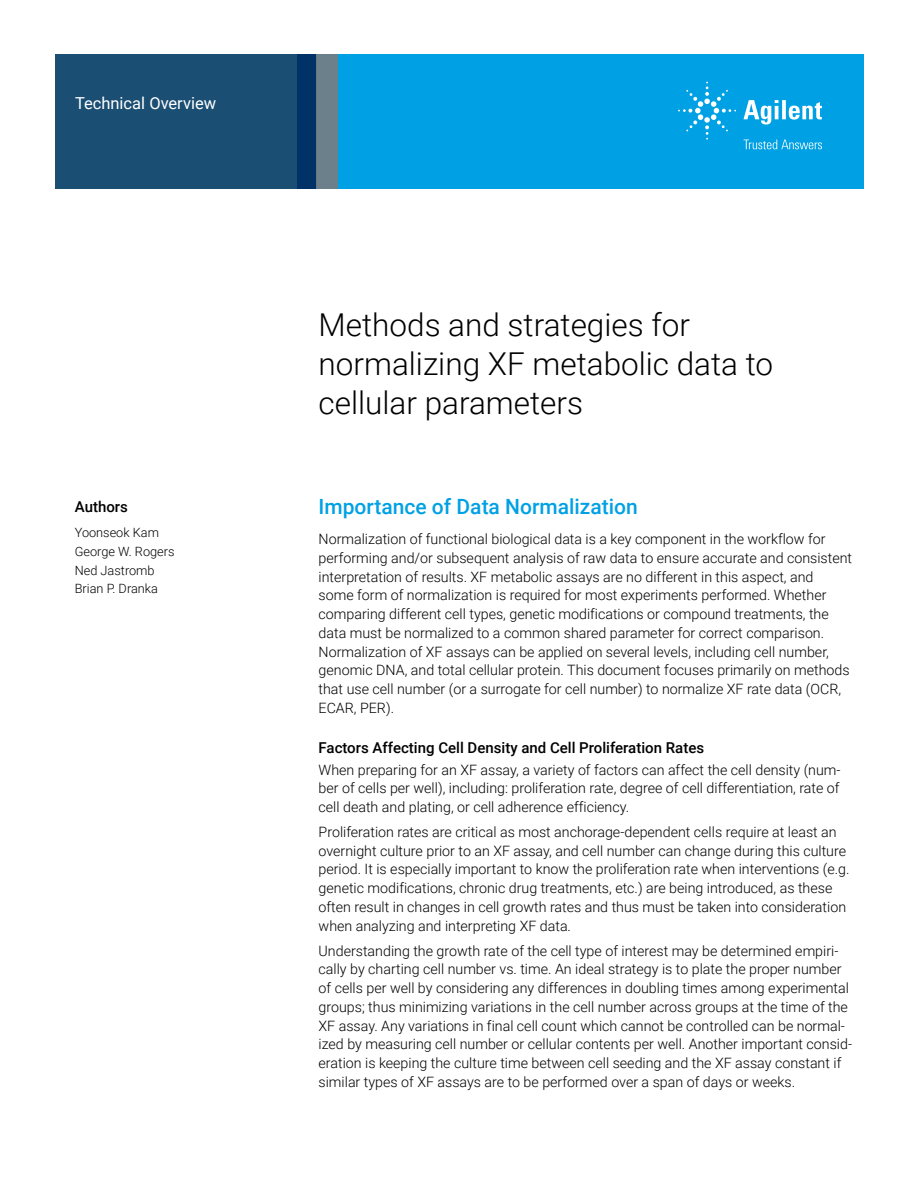
<style>
.page{position:relative;width:918px;height:1188px;background:#fff}
.page>*{position:absolute;margin:0;border:0;box-sizing:border-box;transform-origin:0 0}
.t1{font:300 31.5px/39px "Roboto";color:#000}
.t2{font:500 21px "Roboto";color:#00a1e4}
.t3{font:16.5px "Roboto";color:#fff}
.t4{font:500 15px "Roboto";color:#000}
.t5{font:300 14.25px/18.8px "Roboto";color:#000}
.t6{font:300 12.75px/18.8px "Roboto";color:#000}
</style>
<div class="page">
<div style="left:297px;top:54px;width:567px;height:135px;background:#00a1e4"></div>
<svg style="left:55px;top:54px;width:261px;height:135px;fill:#1a4e73"></svg>
<div style="left:316px;top:54px;width:22px;height:135px;background:#6c808b"></div>
<svg style="left:743px;top:100px;width:79px;height:25px"></svg>
<svg style="left:678px;top:82px;width:58px;height:58px"></svg>
<svg style="left:744px;top:140px;width:78px;height:9px"></svg>
<p class="t3" style="left:75px;top:91px;width:143px">Technical Overview</p>
<p class="t4" style="left:75px;top:496px;width:55px">Authors</p>
<p class="t6" style="left:75px;top:523px;width:101px">Yoonseok Kam<br>George W. Rogers<br>Ned Jastromb<br>Brian P. Dranka</p>
<h1 class="t1" style="left:319px;top:304px;width:456px">Methods and strategies for normalizing XF metabolic data to cellular parameters</h1>
<h2 class="t2" style="left:319px;top:491px;width:321px">Importance of Data Normalization</h2>
<p class="t5" style="left:319px;top:529px;width:535px">Normalization of functional biological data is a key component in the workflow for performing and/or subsequent analysis of raw data to ensure accurate and consistent interpretation of results. XF metabolic assays are no different in this aspect, and some form of normalization is required for most experiments performed. Whether comparing different cell types, genetic modifications or compound treatments, the data must be normalized to a common shared parameter for correct comparison.<br>Normalization of XF assays can be applied on several levels, including cell number, genomic DNA, and total cellular protein. This document focuses primarily on methods that use cell number (or a surrogate for cell number) to normalize XF rate data (OCR, ECAR, PER).</p>
<p class="t4" style="left:319px;top:737px;width:387px">Factors Affecting Cell Density and Cell Proliferation Rates</p>
<p class="t5" style="left:319px;top:760px;width:524px;text-align:justify">When preparing for an XF assay, a variety of factors can affect the cell density (num&shy;ber of cells per well), including: proliferation rate, degree of cell differentiation, rate of cell death and plating, or cell adherence efficiency.</p>
<p class="t5" style="left:319px;top:822px;width:532px">Proliferation rates are critical as most anchorage-dependent cells require at least an overnight culture prior to an XF assay, and cell number can change during this culture period. It is especially important to know the proliferation rate when interventions (e.g. genetic modifications, chronic drug treatments, etc.) are being introduced, as these often result in changes in cell growth rates and thus must be taken into consideration when analyzing and interpreting XF data.</p>
<p class="t5" style="left:319px;top:941px;width:535px">Understanding the growth rate of the cell type of interest may be determined empiri&shy;cally by charting cell number vs. time. An ideal strategy is to plate the proper number of cells per well by considering any differences in doubling times among experimental groups; thus minimizing variations in the cell number across groups at the time of the XF assay. Any variations in final cell count which cannot be controlled can be normal&shy;ized by measuring cell number or cellular contents per well. Another important consid&shy;eration is keeping the culture time between cell seeding and the XF assay constant if similar types of XF assays are to be performed over a span of days or weeks.</p>
</div>
